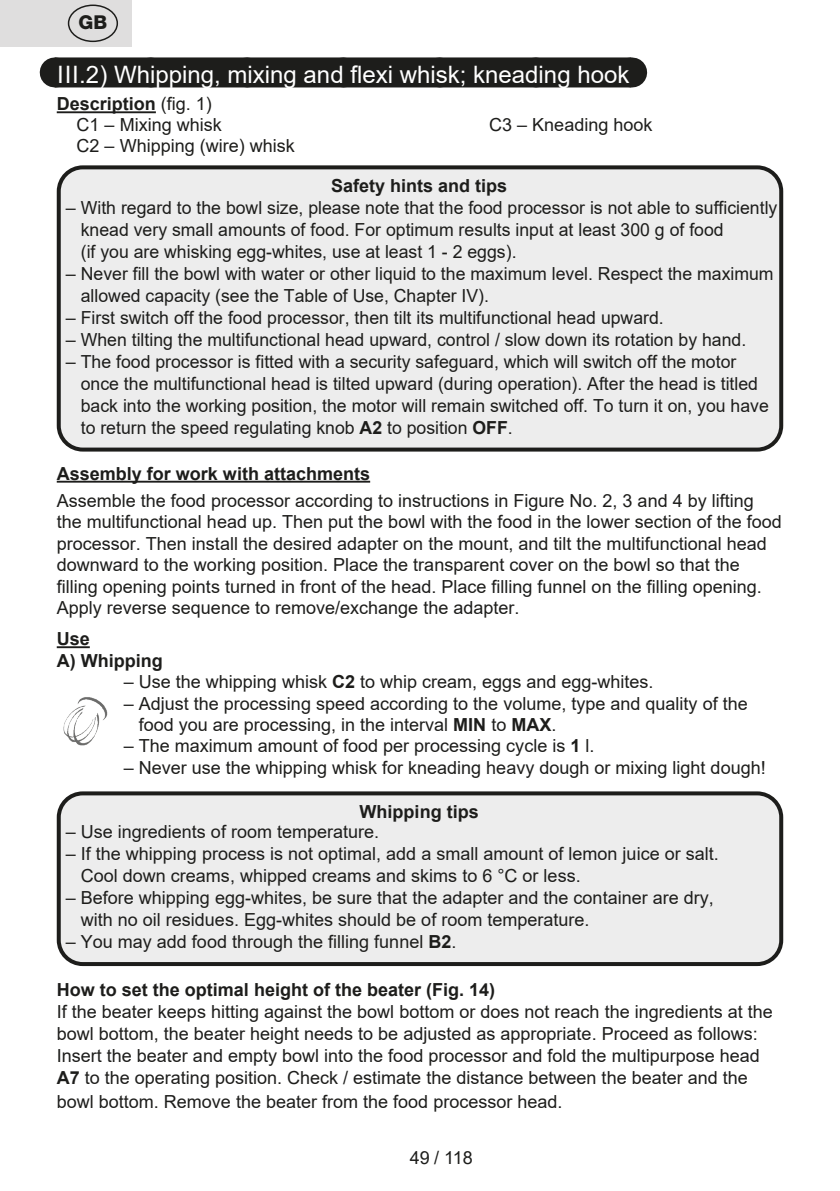
<style>
.page{position:relative;width:840px;height:1191px;background:#fff}
.page>*{position:absolute;margin:0;border:0;box-sizing:border-box;transform-origin:0 0}
.Grafický_nadpis_ETA{font:24px "Arial";color:#fff}
.t1{font:800 19.2px "Helvetica Neue OT";color:#1d1d1b}
.Normální{font:18px/22px "Arial";color:#1d1d1b}
.Normální-2{font:700 18px "Arial";color:#1d1d1b}
.s1{font-weight:400}
.s2{font-weight:700}
</style>
<div class="page">
<div style="left:55px;top:57px;width:575px;height:30px;background:#1d1d1b"></div>
<svg style="left:151px;top:57px;width:431px;height:1px"></svg>
<hr style="left:630px;top:57px;width:1px;height:30px;background:#1d1d1b">
<hr style="left:57px;top:111px;width:99px;height:2px;background:#1d1d1b">
<hr style="left:57px;top:481px;width:313px;height:1px;background:#1d1d1b">
<hr style="left:57px;top:646px;width:33px;height:2px;background:#1d1d1b">
<div style="left:59px;top:167px;width:721px;height:282px;background:#ededed;border-radius:24px"></div>
<div style="left:57px;top:165px;width:725px;height:286px;border:4px solid #1d1d1b;border-radius:24px"></div>
<img style="left:63px;top:697px;width:45px;height:49px">
<div style="left:59px;top:793px;width:721px;height:171px;background:#ededed;border-radius:24px"></div>
<div style="left:57px;top:791px;width:725px;height:175px;border:4px solid #1d1d1b;border-radius:24px"></div>
<div style="left:0;top:0;width:131px;height:47px;background:#dfdede"></div>
<div style="left:68px;top:5px;width:50px;height:37px;border:1px solid #1d1d1b;border-radius:50%"></div>
<p class="t1" style="left:78px;top:11px;width:30px">GB</p>
<p class="Grafický_nadpis_ETA" style="left:57px;top:58px;width:573px">III.2) Whipping, mixing and flexi whisk; kneading hook</p>
<p class="Normální-2" style="left:57px;top:91px;width:157px">Description <span class="s1">(fig. 1)</span></p>
<p class="Normální" style="left:77px;top:114px;width:147px">C1 – Mixing whisk</p>
<p class="Normální" style="left:489px;top:114px;width:165px">C3 – Kneading hook</p>
<p class="Normální" style="left:77px;top:135px;width:220px">C2 – Whipping (wire) whisk</p>
<p class="Normální-2" style="left:331px;top:172px;width:178px">Safety hints and tips</p>
<p class="Normální" style="left:81px;top:196px;width:697px;text-indent:-15px">– With regard to the bowl size, please note that the food processor is not able to sufficiently knead very small amounts of food. For optimum results input at least 300 g of food<br>(if you are whisking egg-whites, use at least 1 - 2 eggs).</p>
<p class="Normální" style="left:81px;top:262px;width:694px;text-indent:-15px">– Never fill the bowl with water or other liquid to the maximum level. Respect the maximum allowed capacity (see the Table of Use, Chapter IV).</p>
<p class="Normální" style="left:66px;top:306px;width:599px">– First switch off the food processor, then tilt its multifunctional head upward.</p>
<p class="Normální" style="left:66px;top:328px;width:681px">– When tilting the multifunctional head upward, control / slow down its rotation by hand.</p>
<p class="Normální" style="left:81px;top:350px;width:689px;text-indent:-15px">– The food processor is fitted with a security safeguard, which will switch off the motor once the multifunctional head is tilted upward (during operation). After the head is titled back into the working position, the motor will remain switched off. To turn it on, you have to return the speed regulating knob <span class="s2">A2</span> to position <span class="s2">OFF</span>.</p>
<p class="Normální-2" style="left:57px;top:461px;width:315px">Assembly for work with attachments</p>
<p class="Normální" style="left:57px;top:490px;width:726px;line-height:21.4px">Assemble the food processor according to instructions in Figure No. 2, 3 and 4 by lifting the multifunctional head up. Then put the bowl with the food in the lower section of the food processor. Then install the desired adapter on the mount, and tilt the multifunctional head downward to the working position. Place the transparent cover on the bowl so that the filling opening points turned in front of the head. Place filling funnel on the filling opening.<br>Apply reverse sequence to remove/exchange the adapter.</p>
<p class="Normální-2" style="left:57px;top:626px;width:35px">Use</p>
<p class="Normální-2" style="left:57px;top:647px;width:107px">A) Whipping</p>
<p class="Normální" style="left:124px;top:670px;width:531px">– Use the whipping whisk <span class="s2">C2</span> to whip cream, eggs and egg-whites.</p>
<p class="Normální" style="left:139px;top:692px;width:610px;line-height:21.4px;text-indent:-15px">– Adjust the processing speed according to the volume, type and quality of the food you are processing, in the interval <span class="s2">MIN</span> to <span class="s2">MAX</span>.</p>
<p class="Normální" style="left:124px;top:735px;width:472px">– The maximum amount of food per processing cycle is <span class="s2">1</span> l.</p>
<p class="Normální" style="left:124px;top:756px;width:643px">– Never use the whipping whisk for kneading heavy dough or mixing light dough!</p>
<p class="Normální-2" style="left:359px;top:798px;width:120px">Whipping tips</p>
<p class="Normální" style="left:66px;top:820px;width:315px">– Use ingredients of room temperature.</p>
<p class="Normální" style="left:81px;top:842px;width:639px;text-indent:-15px">– If the whipping process is not optimal, add a small amount of lemon juice or salt.<br>Cool down creams, whipped creams and skims to 6 °C or less.</p>
<p class="Normální" style="left:81px;top:886px;width:634px;text-indent:-15px">– Before whipping egg-whites, be sure that the adapter and the container are dry, with no oil residues. Egg-whites should be of room temperature.</p>
<p class="Normální" style="left:66px;top:930px;width:392px">– You may add food through the filling funnel <span class="s2">B2</span>.</p>
<p class="Normální-2" style="left:57px;top:976px;width:440px">How to set the optimal height of the beater (Fig. 14)</p>
<p class="Normální" style="left:57px;top:1000px;width:717px">If the beater keeps hitting against the bowl bottom or does not reach the ingredients at the bowl bottom, the beater height needs to be adjusted as appropriate. Proceed as follows:<br>Insert the beater and empty bowl into the food processor and fold the multipurpose head <span class="s2">A7</span> to the operating position. Check / estimate the distance between the beater and the</p>
<p class="Normální" style="left:57px;top:1090px;width:507px">bowl bottom. Remove the beater from the food processor head.</p>
<p class="Normální" style="left:410px;top:1147px;width:64px">49 / 118</p>
</div>
